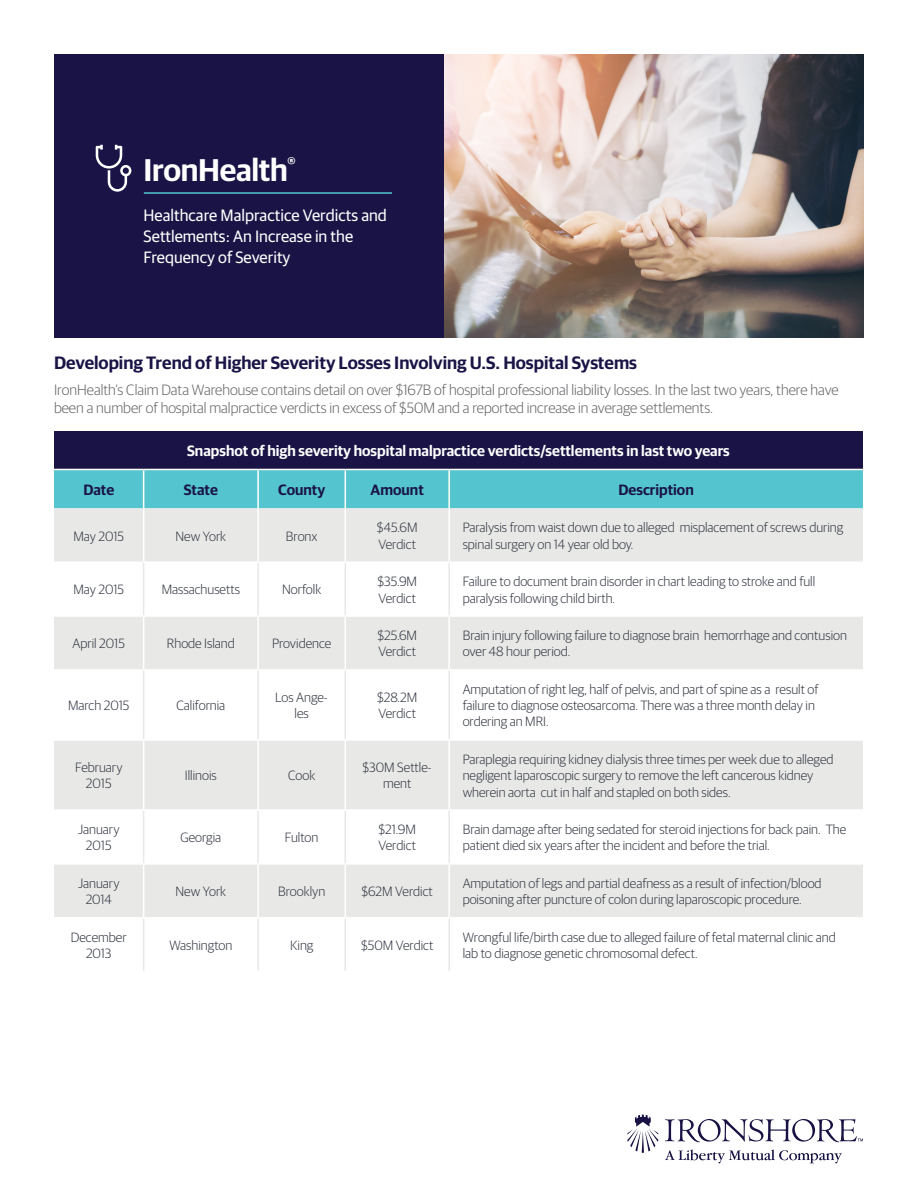
<style>
.page{position:relative;width:918px;height:1188px;background:#fff}
.page>*{position:absolute;margin:0;border:0;box-sizing:border-box;transform-origin:0 0}
.t1{font:600 31.5px "Guardian Sans";letter-spacing:-.01em;color:#fff}
.t2{font:600 18px "Guardian Sans";color:#1a1446}
.t3{font:16.5px/21px "Guardian Sans";color:#fff}
.t4{font:300 15px/18px "Guardian Sans";color:#636366}
.t5{font:600 15px "Guardian Sans";color:#fff}
.t6{font:600 15px "Guardian Sans";color:#1a1446}
.t7{font:300 13.5px/16.2px "Guardian Sans";color:#323640}
</style>
<div class="page">
<img style="left:444px;top:54px;width:420px;height:284px">
<div style="left:54px;top:54px;width:390px;height:284px;background:#1a1446"></div>
<hr style="left:144px;top:192px;width:248px;height:2px;background:#54c5cf">
<svg style="left:96px;top:145px;width:35px;height:47px"></svg>
<svg style="left:665px;top:1150px;width:177px;height:13px"></svg>
<svg style="left:627px;top:1115px;width:31px;height:38px"></svg>
<svg style="left:665px;top:1119px;width:198px;height:23px"></svg>
<div style="left:54px;top:431px;width:809px;height:38px;background:#1a1446"></div>
<div style="left:54px;top:470px;width:809px;height:38px;background:#54c5cf"></div>
<svg style="left:54px;top:508px;width:809px;height:409px;fill:#e8e9e7"></svg>
<hr style="left:143px;top:470px;width:1px;height:38px;background:#fff">
<hr style="left:257px;top:470px;width:2px;height:38px;background:#fff">
<hr style="left:345px;top:470px;width:1px;height:38px;background:#fff">
<hr style="left:448px;top:470px;width:2px;height:38px;background:#fff">
<hr style="left:143px;top:508px;width:1px;height:53px;background:#fff">
<hr style="left:257px;top:508px;width:2px;height:53px;background:#fff">
<hr style="left:345px;top:508px;width:1px;height:53px;background:#fff">
<hr style="left:448px;top:508px;width:2px;height:53px;background:#fff">
<hr style="left:54px;top:561px;width:90px;height:2px;background:#fff">
<hr style="left:144px;top:561px;width:114px;height:2px;background:#fff">
<hr style="left:258px;top:561px;width:87px;height:2px;background:#fff">
<hr style="left:345px;top:561px;width:104px;height:2px;background:#fff">
<hr style="left:449px;top:561px;width:414px;height:2px;background:#fff">
<hr style="left:54px;top:615px;width:90px;height:2px;background:#fff">
<hr style="left:144px;top:615px;width:114px;height:2px;background:#fff">
<hr style="left:258px;top:615px;width:87px;height:2px;background:#fff">
<hr style="left:345px;top:615px;width:104px;height:2px;background:#fff">
<hr style="left:449px;top:615px;width:414px;height:2px;background:#fff">
<hr style="left:54px;top:669px;width:90px;height:2px;background:#fff">
<hr style="left:144px;top:669px;width:114px;height:2px;background:#fff">
<hr style="left:258px;top:669px;width:87px;height:2px;background:#fff">
<hr style="left:345px;top:669px;width:104px;height:2px;background:#fff">
<hr style="left:449px;top:669px;width:414px;height:2px;background:#fff">
<hr style="left:54px;top:739px;width:90px;height:2px;background:#fff">
<hr style="left:144px;top:739px;width:114px;height:2px;background:#fff">
<hr style="left:258px;top:739px;width:87px;height:2px;background:#fff">
<hr style="left:345px;top:739px;width:104px;height:2px;background:#fff">
<hr style="left:449px;top:739px;width:414px;height:2px;background:#fff">
<hr style="left:54px;top:809px;width:90px;height:2px;background:#fff">
<hr style="left:144px;top:809px;width:114px;height:2px;background:#fff">
<hr style="left:258px;top:809px;width:87px;height:2px;background:#fff">
<hr style="left:345px;top:809px;width:104px;height:2px;background:#fff">
<hr style="left:449px;top:809px;width:414px;height:2px;background:#fff">
<hr style="left:54px;top:863px;width:90px;height:2px;background:#fff">
<hr style="left:144px;top:863px;width:114px;height:2px;background:#fff">
<hr style="left:258px;top:863px;width:87px;height:2px;background:#fff">
<hr style="left:345px;top:863px;width:104px;height:2px;background:#fff">
<hr style="left:449px;top:863px;width:414px;height:2px;background:#fff">
<hr style="left:143px;top:563px;width:1px;height:52px;background:#e8e9e7">
<hr style="left:257px;top:563px;width:2px;height:52px;background:#e8e9e7">
<hr style="left:345px;top:563px;width:1px;height:52px;background:#e8e9e7">
<hr style="left:448px;top:563px;width:2px;height:52px;background:#e8e9e7">
<hr style="left:143px;top:617px;width:1px;height:52px;background:#fff">
<hr style="left:257px;top:617px;width:2px;height:52px;background:#fff">
<hr style="left:345px;top:617px;width:1px;height:52px;background:#fff">
<hr style="left:448px;top:617px;width:2px;height:52px;background:#fff">
<hr style="left:143px;top:671px;width:1px;height:68px;background:#e8e9e7">
<hr style="left:257px;top:671px;width:2px;height:68px;background:#e8e9e7">
<hr style="left:345px;top:671px;width:1px;height:68px;background:#e8e9e7">
<hr style="left:448px;top:671px;width:2px;height:68px;background:#e8e9e7">
<hr style="left:143px;top:741px;width:1px;height:68px;background:#fff">
<hr style="left:257px;top:741px;width:2px;height:68px;background:#fff">
<hr style="left:345px;top:741px;width:1px;height:68px;background:#fff">
<hr style="left:448px;top:741px;width:2px;height:68px;background:#fff">
<hr style="left:143px;top:811px;width:1px;height:52px;background:#e8e9e7">
<hr style="left:257px;top:811px;width:2px;height:52px;background:#e8e9e7">
<hr style="left:345px;top:811px;width:1px;height:52px;background:#e8e9e7">
<hr style="left:448px;top:811px;width:2px;height:52px;background:#e8e9e7">
<hr style="left:143px;top:865px;width:1px;height:52px;background:#fff">
<hr style="left:257px;top:865px;width:2px;height:52px;background:#fff">
<hr style="left:345px;top:865px;width:1px;height:52px;background:#fff">
<hr style="left:448px;top:865px;width:2px;height:52px;background:#fff">
<hr style="left:143px;top:919px;width:1px;height:52px;background:#e8e9e7">
<hr style="left:257px;top:919px;width:2px;height:52px;background:#e8e9e7">
<hr style="left:345px;top:919px;width:1px;height:52px;background:#e8e9e7">
<hr style="left:448px;top:919px;width:2px;height:52px;background:#e8e9e7">
<p class="t1" style="left:143px;top:147px;width:154px">IronHealth<sup>®</sup></p>
<p class="t3" style="left:144px;top:204px;width:245px">Healthcare Malpractice Verdicts and<br>Settlements: An Increase in the<br>Frequency of Severity</p>
<p class="t2" style="left:54px;top:350px;width:585px">Developing Trend of Higher Severity Losses Involving U.S. Hospital Systems</p>
<p class="t4" style="left:54px;top:379px;width:786px">IronHealth’s Claim Data Warehouse contains detail on over $167B of hospital professional liability losses. In the last two years, there have been a number of hospital malpractice verdicts in excess of $50M and a reported increase in average settlements.</p>
<p class="t5" style="left:187px;top:440px;width:544px">Snapshot of high severity hospital malpractice verdicts/settlements in last two years</p>
<p class="t6" style="left:83px;top:479px;width:32px">Date</p>
<p class="t6" style="left:184px;top:479px;width:36px">State</p>
<p class="t6" style="left:278px;top:479px;width:49px">County</p>
<p class="t6" style="left:371px;top:479px;width:55px">Amount</p>
<p class="t6" style="left:618px;top:479px;width:77px">Description</p>
<p class="t7" style="left:73px;top:527px;width:52px">May 2015</p>
<p class="t7" style="left:176px;top:527px;width:52px">New York</p>
<p class="t7" style="left:286px;top:527px;width:33px">Bronx</p>
<p class="t7" style="left:377px;top:519px;width:42px">$45.6M<br>Verdict</p>
<p class="t7" style="left:463px;top:519px;width:382px">Paralysis from waist down due to alleged misplacement of screws during spinal surgery on 14 year old boy.</p>
<p class="t7" style="left:73px;top:581px;width:52px">May 2015</p>
<p class="t7" style="left:162px;top:581px;width:80px">Massachusetts</p>
<p class="t7" style="left:282px;top:581px;width:41px">Norfolk</p>
<p class="t7" style="left:377px;top:573px;width:41px">$35.9M<br>Verdict</p>
<p class="t7" style="left:463px;top:573px;width:354px">Failure to document brain disorder in chart leading to stroke and full paralysis following child birth.</p>
<p class="t7" style="left:73px;top:635px;width:54px">April 2015</p>
<p class="t7" style="left:167px;top:635px;width:69px">Rhode Island</p>
<p class="t7" style="left:272px;top:635px;width:61px">Providence</p>
<p class="t7" style="left:377px;top:627px;width:41px">$25.6M<br>Verdict</p>
<p class="t7" style="left:463px;top:627px;width:386px">Brain injury following failure to diagnose brain hemorrhage and contusion over 48 hour period.</p>
<p class="t7" style="left:68px;top:697px;width:63px">March 2015</p>
<p class="t7" style="left:176px;top:697px;width:50px">California</p>
<p class="t7" style="left:275px;top:689px;width:54px;text-align:center">Los Ange&shy;les</p>
<p class="t7" style="left:377px;top:689px;width:42px">$28.2M<br>Verdict</p>
<p class="t7" style="left:463px;top:680px;width:357px">Amputation of right leg, half of pelvis, and part of spine as a result of failure to diagnose osteosarcoma. There was a three month delay in ordering an MRI.</p>
<p class="t7" style="left:75px;top:759px;width:49px;text-align:center">February<br>2015</p>
<p class="t7" style="left:185px;top:767px;width:33px">Illinois</p>
<p class="t7" style="left:288px;top:767px;width:29px">Cook</p>
<p class="t7" style="left:362px;top:759px;width:71px;text-align:center">$30M Settle&shy;ment</p>
<p class="t7" style="left:463px;top:750px;width:372px">Paraplegia requiring kidney dialysis three times per week due to alleged negligent laparoscopic surgery to remove the left cancerous kidney wherein aorta cut in half and stapled on both sides.</p>
<p class="t7" style="left:78px;top:821px;width:43px;text-align:center">January<br>2015</p>
<p class="t7" style="left:181px;top:829px;width:42px">Georgia</p>
<p class="t7" style="left:285px;top:829px;width:35px">Fulton</p>
<p class="t7" style="left:378px;top:821px;width:39px">$21.9M<br>Verdict</p>
<p class="t7" style="left:463px;top:821px;width:385px">Brain damage after being sedated for steroid injections for back pain. The patient died six years after the incident and before the trial.</p>
<p class="t7" style="left:78px;top:874px;width:43px;text-align:center">January<br>2014</p>
<p class="t7" style="left:176px;top:883px;width:52px">New York</p>
<p class="t7" style="left:278px;top:883px;width:49px">Brooklyn</p>
<p class="t7" style="left:362px;top:883px;width:73px">$62M Verdict</p>
<p class="t7" style="left:463px;top:874px;width:360px">Amputation of legs and partial deafness as a result of infection/blood poisoning after puncture of colon during laparoscopic procedure.</p>
<p class="t7" style="left:71px;top:928px;width:57px;text-align:center">December<br>2013</p>
<p class="t7" style="left:169px;top:936px;width:65px">Washington</p>
<p class="t7" style="left:290px;top:936px;width:25px">King</p>
<p class="t7" style="left:361px;top:936px;width:74px">$50M Verdict</p>
<p class="t7" style="left:463px;top:928px;width:375px">Wrongful life/birth case due to alleged failure of fetal maternal clinic and lab to diagnose genetic chromosomal defect.</p>
</div>
